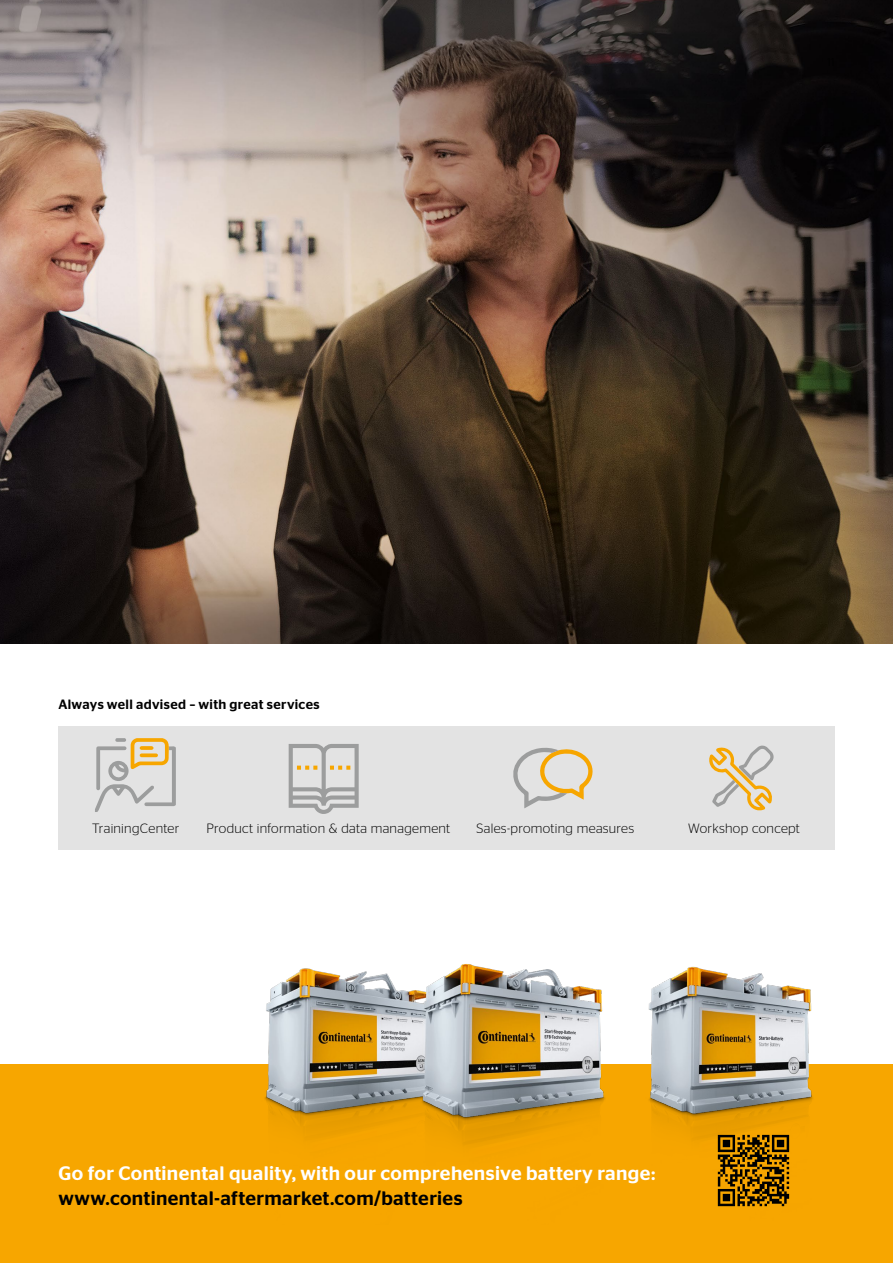
<style>
.page{position:relative;width:893px;height:1263px;background:#fff}
.page>*{position:absolute;margin:0;border:0;box-sizing:border-box;transform-origin:0 0}
.t1{font:500 19.5px "Continental Stag Sans";letter-spacing:.02em;color:#fff}
.t2{font:500 19.5px "Continental Stag Sans";letter-spacing:.02em;color:#000}
.t3{font:300 13.5px "Continental Stag Sans";letter-spacing:.02em;color:#000}
.t4{font:500 13.5px "Continental Stag Sans";letter-spacing:.025em;color:#000}
</style>
<div class="page">
<div style="left:0;top:1064px;width:893px;height:199px;background:#f7a600"></div>
<img style="left:0;top:0;width:893px;height:643px">
<img style="left:264px;top:964px;width:549px;height:181px">
<div style="left:58px;top:726px;width:776px;height:124px;background:#e3e3e3"></div>
<svg style="left:95px;top:738px;width:81px;height:74px"></svg>
<svg style="left:709px;top:746px;width:64px;height:64px"></svg>
<svg style="left:513px;top:748px;width:80px;height:60px"></svg>
<svg style="left:289px;top:744px;width:70px;height:70px"></svg>
<svg style="left:717px;top:1134px;width:73px;height:73px"></svg>
<svg style="left:718px;top:1135px;width:71px;height:71px"></svg>
<p class="t4" style="left:58px;top:697px;width:263px">Always well advised – with great services</p>
<p class="t3" style="left:92px;top:821px;width:89px">TrainingCenter</p>
<p class="t3" style="left:206px;top:821px;width:245px">Product information &amp; data management</p>
<p class="t3" style="left:476px;top:821px;width:159px">Sales-promoting measures</p>
<p class="t3" style="left:688px;top:821px;width:113px">Workshop concept</p>
<h1 class="t1" style="left:58px;top:1162px;width:598px">Go for Continental quality, with our comprehensive battery range:</h1>
<h1 class="t2" style="left:58px;top:1186px;width:406px">www.continental-aftermarket.com/batteries</h1>
</div>
